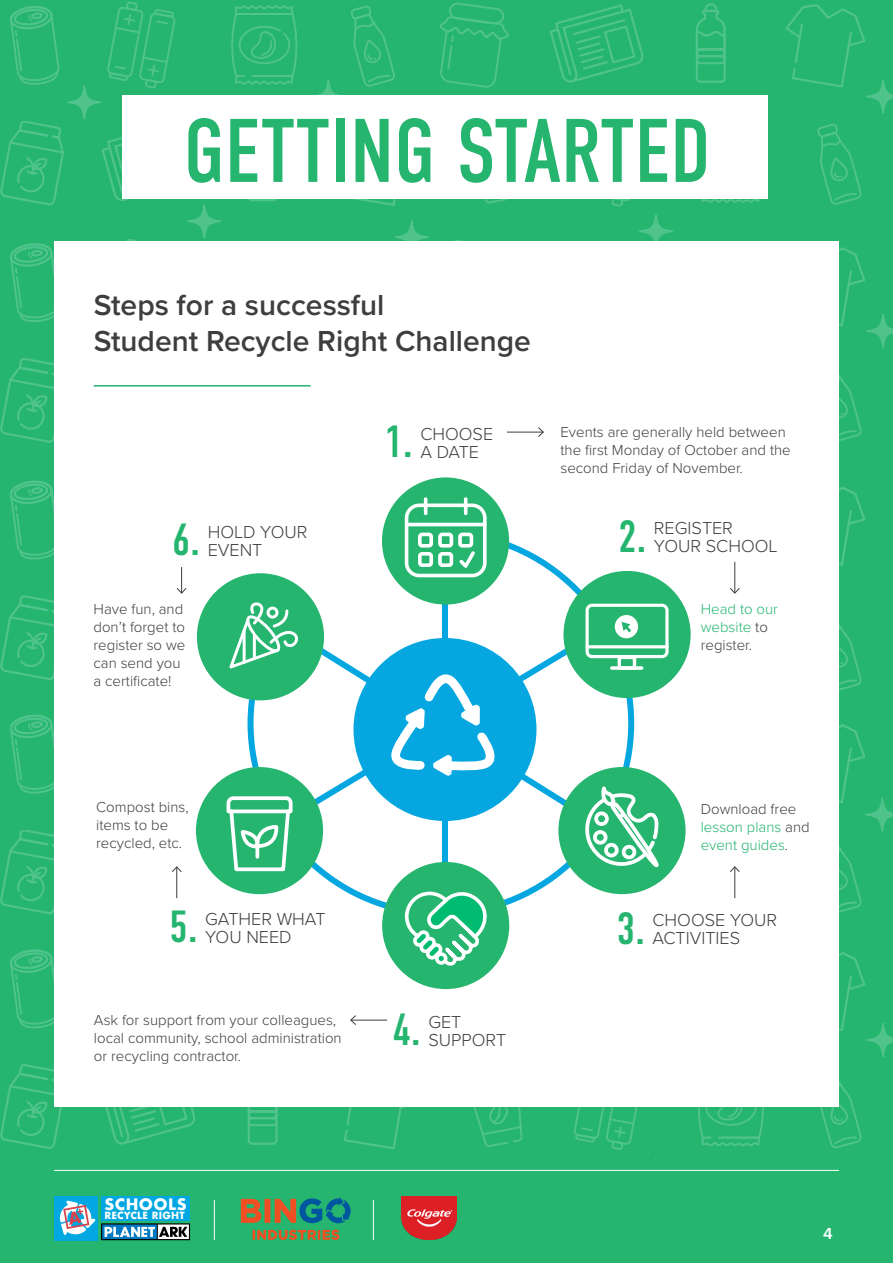
<style>
.page{position:relative;width:893px;height:1263px;background:#25b56f}
.page>*{position:absolute;margin:0;border:0;box-sizing:border-box;transform-origin:0 0}
.t1{font:90px "DIN Condensed";color:#25b56f}
.t2{font:45px "DIN Condensed";color:#25b56f}
.t3{font:600 30px/36px "Proxima Nova";color:#3e3e3e}
.t4{font:300 18px/18px "Proxima Nova";color:#3e3e3e}
.t5{font:600 16.5px "Proxima Nova";color:#fff}
.t6{font:700 15.3px "Futura";letter-spacing:.02em;color:#fff}
.t7{font:300 15px/18px "Proxima Nova";color:#3e3e3e}
.t8{font:300 15px/18px "Proxima Nova";color:#25b56f}
.t9{font:700 9.75px "Futura";letter-spacing:.02em;color:#fff}
.s1{color:#3e3e3e}
</style>
<div class="page">
<svg style="left:10px;top:6px;width:50px;height:79px"></svg>
<svg style="left:107px;top:1px;width:69px;height:95px"></svg>
<svg style="left:0;top:121px;width:64px;height:85px"></svg>
<svg style="left:231px;top:5px;width:67px;height:80px"></svg>
<svg style="left:68px;top:86px;width:33px;height:33px"></svg>
<div style="left:67px;top:85px;width:34px;height:34px;border:2px solid #fff;border-radius:50%"></div>
<svg style="left:188px;top:205px;width:33px;height:33px"></svg>
<div style="left:187px;top:204px;width:34px;height:34px;border:2px solid #fff;border-radius:50%"></div>
<svg style="left:312px;top:80px;width:33px;height:33px"></svg>
<div style="left:311px;top:79px;width:34px;height:35px;border:2px solid #fff;border-radius:50%"></div>
<div style="left:534px;top:95px;width:34px;height:34px;border:2px solid #fff;border-radius:50%"></div>
<svg style="left:640px;top:215px;width:32px;height:33px"></svg>
<div style="left:639px;top:214px;width:34px;height:34px;border:2px solid #fff;border-radius:50%"></div>
<svg style="left:611px;top:199px;width:19px;height:8px"></svg>
<svg style="left:817px;top:123px;width:45px;height:82px"></svg>
<svg style="left:839px;top:374px;width:23px;height:67px"></svg>
<svg style="left:839px;top:624px;width:23px;height:67px"></svg>
<svg style="left:101px;top:137px;width:29px;height:64px"></svg>
<svg style="left:694px;top:3px;width:74px;height:200px"></svg>
<div style="left:696px;top:48px;width:30px;height:9px;border:2px solid #fff;border-radius:3px"></div>
<div style="left:696px;top:55px;width:30px;height:9px;border:2px solid #fff;border-radius:3px"></div>
<svg style="left:785px;top:4px;width:107px;height:110px"></svg>
<svg style="left:550px;top:4px;width:94px;height:79px"></svg>
<svg style="left:839px;top:247px;width:53px;height:101px"></svg>
<svg style="left:839px;top:724px;width:53px;height:189px"></svg>
<svg style="left:839px;top:487px;width:27px;height:79px"></svg>
<svg style="left:10px;top:241px;width:51px;height:81px"></svg>
<svg style="left:107px;top:239px;width:69px;height:3px"></svg>
<svg style="left:0;top:359px;width:54px;height:84px"></svg>
<svg style="left:227px;top:199px;width:74px;height:43px"></svg>
<svg style="left:10px;top:480px;width:44px;height:80px"></svg>
<svg style="left:0;top:596px;width:54px;height:84px"></svg>
<svg style="left:10px;top:714px;width:44px;height:80px"></svg>
<svg style="left:0;top:830px;width:54px;height:84px"></svg>
<svg style="left:10px;top:949px;width:44px;height:80px"></svg>
<svg style="left:0;top:1065px;width:62px;height:84px"></svg>
<svg style="left:574px;top:1107px;width:83px;height:52px"></svg>
<svg style="left:820px;top:1081px;width:42px;height:68px"></svg>
<svg style="left:105px;top:1107px;width:91px;height:38px"></svg>
<svg style="left:698px;top:1107px;width:66px;height:40px"></svg>
<svg style="left:839px;top:952px;width:53px;height:105px"></svg>
<svg style="left:247px;top:1107px;width:31px;height:38px"></svg>
<hr style="left:54px;top:1170px;width:785px;height:1px;background:#fff">
<div style="left:54px;top:1196px;width:44px;height:44px;background:#00a7e1"></div>
<svg style="left:101px;top:1223px;width:89px;height:18px;background:#5c8c9e"></svg>
<div style="left:101px;top:1196px;width:89px;height:24px;background:#00a7e1"></div>
<svg style="left:59px;top:1200px;width:36px;height:35px"></svg>
<div style="left:122px;top:96px;width:645px;height:103px;background:#fff"></div>
<div style="left:54px;top:242px;width:785px;height:865px;background:#fff"></div>
<div style="left:185px;top:1136px;width:38px;height:28px;background:#25b56f"></div>
<hr style="left:94px;top:385px;width:217px;height:1px;background:#25b56f">
<hr style="left:214px;top:1200px;width:1px;height:40px;background:#fff">
<svg style="left:309px;top:644px;width:265px;height:177px"></svg>
<div style="left:563px;top:571px;width:128px;height:127px;background:#25b56f;border-radius:50%"></div>
<div style="left:558px;top:767px;width:128px;height:127px;background:#25b56f;border-radius:50%"></div>
<div style="left:196px;top:767px;width:127px;height:127px;background:#25b56f;border-radius:50%"></div>
<div style="left:585px;top:604px;width:84px;height:54px;border:3px solid #fff;border-radius:5px"></div>
<hr style="left:587px;top:645px;width:80px;height:3px;background:#fff">
<svg style="left:574px;top:595px;width:68px;height:109px"></svg>
<svg style="left:568px;top:717px;width:100px;height:178px"></svg>
<div style="left:197px;top:573px;width:127px;height:127px;background:#25b56f;border-radius:50%"></div>
<svg style="left:225px;top:602px;width:79px;height:293px"></svg>
<svg style="left:335px;top:2px;width:188px;height:1148px"></svg>
<hr style="left:507px;top:432px;width:36px;height:1px;background:#3e3e3e">
<svg style="left:538px;top:427px;width:6px;height:10px"></svg>
<svg style="left:730px;top:561px;width:10px;height:33px"></svg>
<svg style="left:176px;top:567px;width:22px;height:81px"></svg>
<svg style="left:730px;top:866px;width:10px;height:33px"></svg>
<svg style="left:172px;top:834px;width:26px;height:65px"></svg>
<svg style="left:241px;top:1197px;width:161px;height:43px"></svg>
<img style="left:402px;top:1196px;width:54px;height:44px">
<hr style="left:373px;top:1200px;width:1px;height:40px;background:#fff">
<h1 class="t1" style="left:183px;top:101px;width:529px">GETTING STARTED</h1>
<h3 class="t3" style="left:94px;top:286px;width:439px">Steps for a successful<br>Student Recycle Right Challenge</h3>
<h2 class="t2" style="left:172px;top:514px;width:30px">6.</h2>
<p class="t4" style="left:208px;top:522px;width:101px">HOLD YOUR<br>EVENT</p>
<p class="t7" style="left:94px;top:599px;width:93px">Have fun, and don’t forget to register so we can send you a certificate!</p>
<h2 class="t2" style="left:384px;top:417px;width:30px">1.</h2>
<p class="t4" style="left:420px;top:424px;width:74px">CHOOSE<br>A DATE</p>
<p class="t7" style="left:560px;top:423px;width:232px">Events are generally held between the first Monday of October and the second Friday of November.</p>
<h2 class="t2" style="left:618px;top:511px;width:30px">2.</h2>
<p class="t4" style="left:654px;top:518px;width:125px">REGISTER<br>YOUR SCHOOL</p>
<p class="t8" style="left:701px;top:599px;width:79px">Head to our website <span class="s1">to register.</span></p>
<p class="t7" style="left:96px;top:797px;width:94px">Compost bins, items to be recycled, etc.</p>
<p class="t8" style="left:701px;top:799px;width:110px"><span class="s1">Download free </span>lesson plans <span class="s1">and </span>event guides<span class="s1">.</span></p>
<h2 class="t2" style="left:169px;top:902px;width:30px">5.</h2>
<h2 class="t2" style="left:617px;top:903px;width:30px">3.</h2>
<p class="t4" style="left:205px;top:909px;width:122px">GATHER WHAT<br>YOU NEED</p>
<p class="t4" style="left:652px;top:910px;width:126px">CHOOSE YOUR<br>ACTIVITIES</p>
<p class="t7" style="left:94px;top:1011px;width:249px">Ask for support from your colleagues, local community, school administration or recycling contractor.</p>
<h2 class="t2" style="left:392px;top:1005px;width:30px">4.</h2>
<p class="t4" style="left:428px;top:1012px;width:79px">GET<br>SUPPORT</p>
<p class="t6" style="left:105px;top:1193px;width:84px">SCHOOLS</p>
<p class="t9" style="left:105px;top:1208px;width:82px">RECYCLE RIGHT</p>
<p class="t6" style="left:105px;top:1196px;width:84px">SCHOOLS</p>
<p class="t9" style="left:105px;top:1211px;width:82px">RECYCLE RIGHT</p>
<p class="t5" style="left:823px;top:1216px;width:11px">4</p>
<p class="t5" style="left:823px;top:1221px;width:11px">4</p>
</div>
